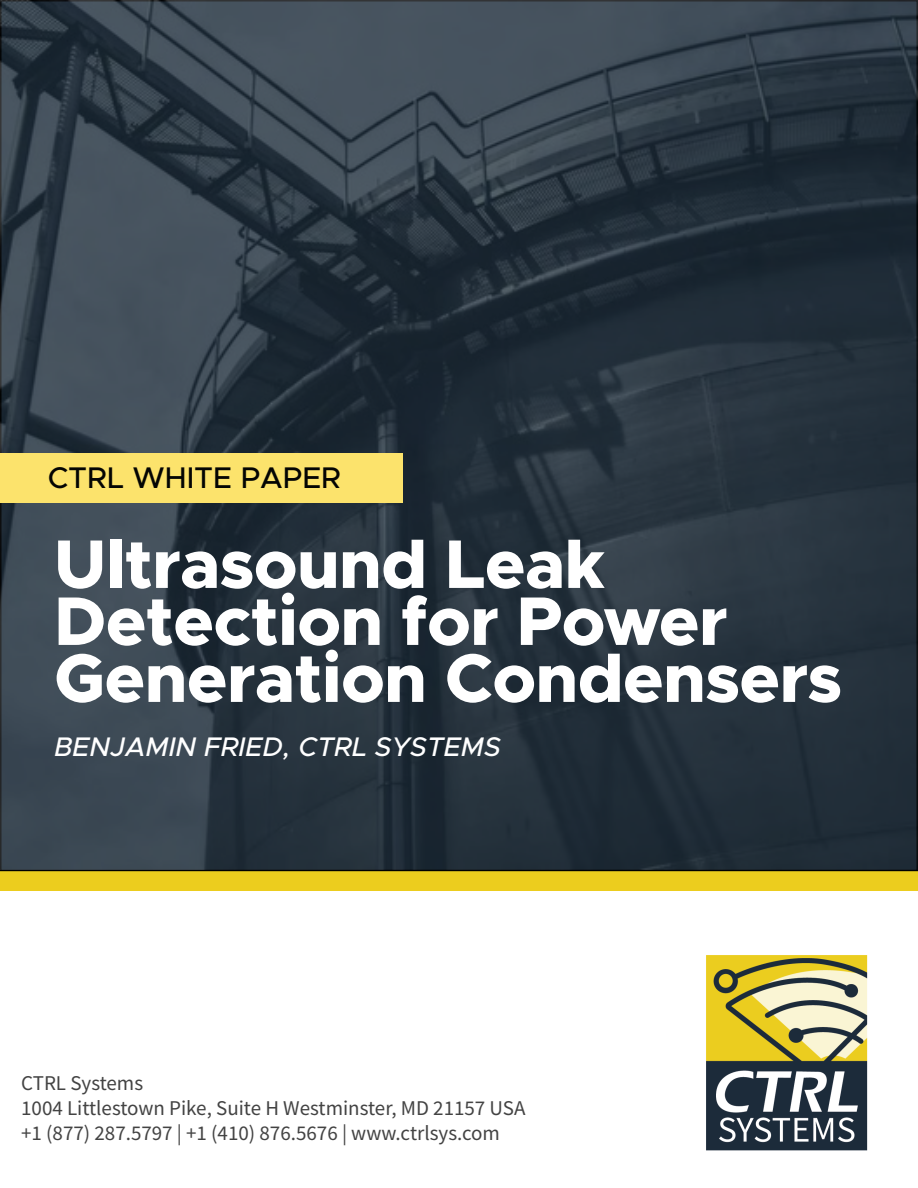
<style>
.page{position:relative;width:918px;height:1188px;background:#fff}
.page>*{position:absolute;margin:0;border:0;box-sizing:border-box;transform-origin:0 0}
.t1{font:800 69px/57px "Metropolis";letter-spacing:-.01em;color:#fff}
.t2{font:500 30px "Metropolis";color:#040503}
.t3{font:italic 500 27px "Metropolis";color:#fff}
.t4{font:21px/25.2px "Source Sans Pro";color:#434343}
</style>
<div class="page">
<div style="left:0;top:870px;width:918px;height:21px;background:#eccd1e"></div>
<img style="left:706px;top:955px;width:161px;height:196px">
<img style="left:0;top:0;width:918px;height:870px">
<div style="left:0;top:453px;width:403px;height:50px;background:#fce36c"></div>
<p class="t2" style="left:48px;top:459px;width:295px">CTRL WHITE PAPER</p>
<p class="t1" style="left:54px;top:536px;width:675px">Ultrasound Leak<br>Detection for Power</p>
<p class="t1" style="left:54px;top:650px;width:790px">Generation Condensers</p>
<p class="t3" style="left:54px;top:730px;width:448px">BENJAMIN FRIED, CTRL SYSTEMS</p>
<p class="t4" style="left:21px;top:1070px;width:506px">CTRL Systems<br>1004 Littlestown Pike, Suite H Westminster, MD 21157 USA +1 (877) 287.5797 | +1 (410) 876.5676 | www.ctrlsys.com</p>
</div>
